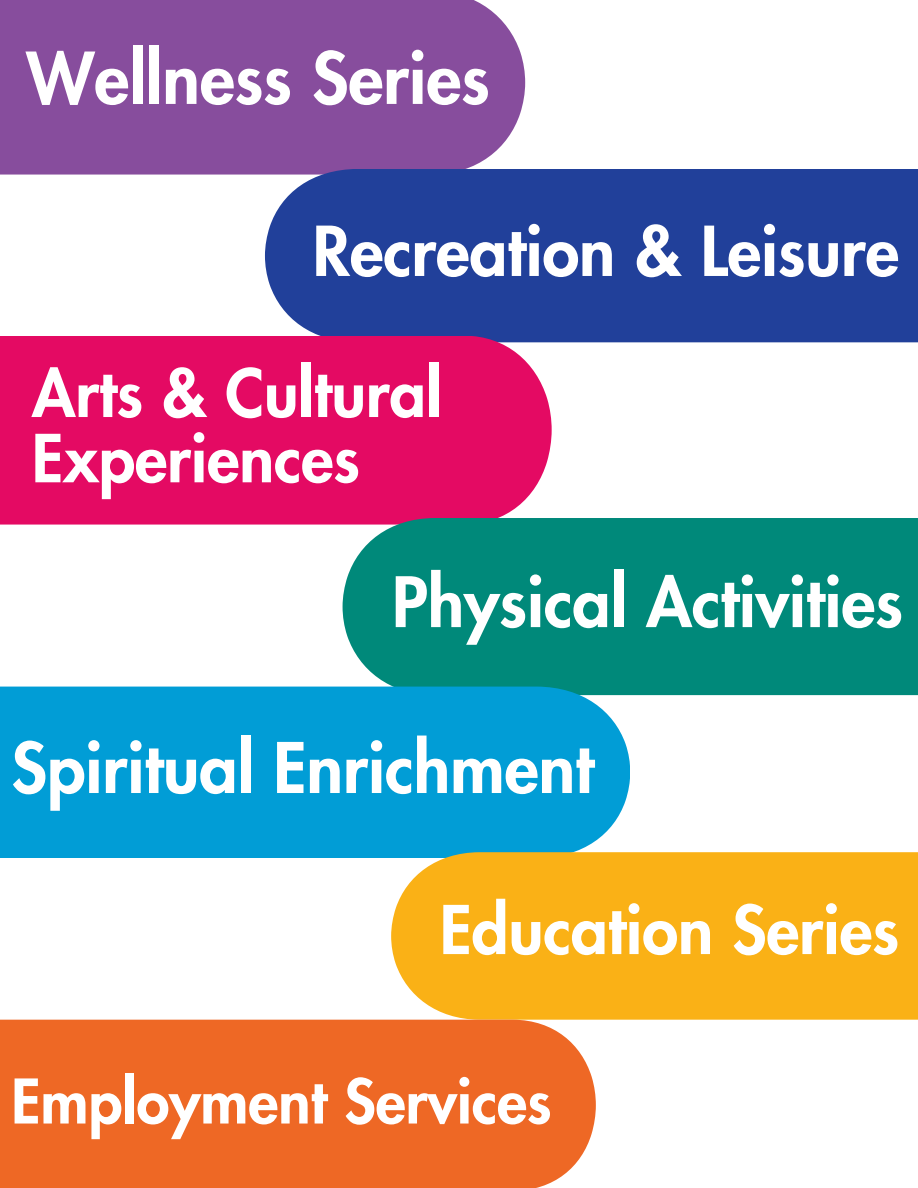
<style>
.page{position:relative;width:918px;height:1188px;background:#fff}
.page>*{position:absolute;margin:0;border:0;box-sizing:border-box;transform-origin:0 0}
.t1{font:800 69.6px "Futura LT Pro";color:#fff}
.t2{font:800 67.8px "Futura LT Pro";color:#fff}
.t3{font:800 67.5px "Futura LT Pro";color:#fff}
.t4{font:800 66.75px "Futura LT Pro";color:#fff}
.t5{font:800 65.25px "Futura LT Pro";color:#fff}
.t6{font:800 64.35px/65.2px "Futura LT Pro";color:#fff}
.t7{font:800 59.85px "Futura LT Pro";color:#fff}
</style>
<div class="page">
<div style="left:0;top:0;width:525px;height:175px;background:#874d9d"></div>
<div style="left:265px;top:169px;width:653px;height:173px;background:#21409a"></div>
<div style="left:0;top:336px;width:552px;height:189px;background:#e40a63"></div>
<div style="left:343px;top:518px;width:575px;height:177px;background:#00897a"></div>
<div style="left:0;top:687px;width:630px;height:171px;background:#019dd6"></div>
<div style="left:391px;top:852px;width:527px;height:168px;background:#fab116"></div>
<div style="left:0;top:1020px;width:596px;height:168px;background:#ee6825"></div>
<h1 class="t1" style="left:26px;top:47px;width:465px">Wellness Series</h1>
<h1 class="t4" style="left:313px;top:221px;width:588px">Recreation &amp; Leisure</h1>
<h1 class="t6" style="left:32px;top:363px;width:411px">Arts &amp; Cultural<br>Experiences</h1>
<h1 class="t3" style="left:392px;top:571px;width:512px">Physical Activities</h1>
<h1 class="t2" style="left:11px;top:737px;width:584px">Spiritual Enrichment</h1>
<h1 class="t5" style="left:440px;top:900px;width:461px">Education Series</h1>
<p class="t7" style="left:11px;top:1074px;width:542px">Employment Services</p>
</div>
